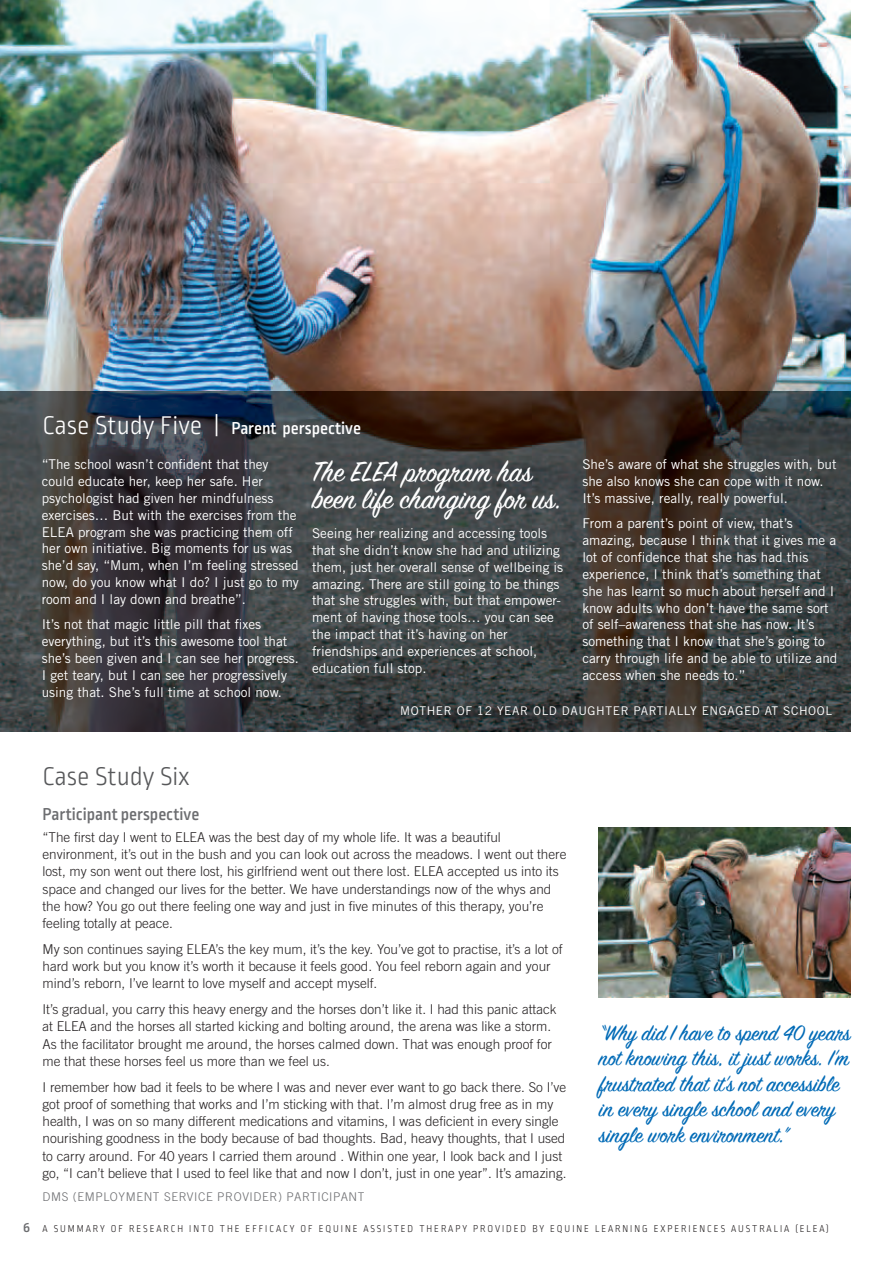
<style>
.page{position:relative;width:893px;height:1263px;background:#fff}
.page>*{position:absolute;margin:0;border:0;box-sizing:border-box;transform-origin:0 0}
.t1{font:31.5px/27px "Sign Painter House Script";color:#fff}
.t2{font:300 27px "Ropa Sans Pro";color:#57585a}
.t3{font:24px/25.5px "Sign Painter House Script";color:#016ab6}
.t4{font:500 18px "Ropa Sans Pro";color:#fff}
.t5{font:500 18px "Ropa Sans Pro";color:#6c6d70}
.t6{font:300 13.5px/17.2px "Trade Gothic";color:#231f20}
.t7{font:13.5px/16.8px "Trade Gothic";color:#fff}
.t8{font:12px "Trade Gothic";letter-spacing:.05em;color:#fff}
.t9{font:300 12px "Trade Gothic";letter-spacing:.05em;color:#6c6d70}
.t10{font:300 10.5px "Ropa Sans Pro";letter-spacing:.195em;color:#231f20;scale:.95 1}
.s1{font-weight:300;font-size:27px}
.s2{font-weight:500;font-size:15px;color:#6c6d70}
</style>
<div class="page">
<img style="left:0;top:0;width:850px;height:391px">
<img style="left:0;top:391px;width:850px;height:340px">
<img style="left:599px;top:827px;width:251px;height:170px">
<h3 class="t4" style="left:43px;top:422px;width:320px"><span class="s1">Case Study Five |</span> Parent perspective</h3>
<p class="t7" style="left:42px;top:457px;width:259px">“The school wasn’t confident that they could educate her, keep her safe. Her psychologist had given her mindfulness exercises… But with the exercises from the ELEA program she was practicing them off her own initiative. Big moments for us was she’d say, “Mum, when I’m feeling stressed now, do you know what I do? I just go to my room and I lay down and breathe”.</p>
<p class="t7" style="left:42px;top:617px;width:259px">It’s not that magic little pill that fixes everything, but it’s this awesome tool that she’s been given and I can see her progress.<br>I get teary, but I can see her progressively using that. She’s full time at school now.</p>
<h1 class="t1" style="left:312px;top:464px;width:251px">The ELEA program has been life changing for us.</h1>
<p class="t7" style="left:312px;top:526px;width:253px">Seeing her realizing and accessing tools that she didn’t know she had and utilizing them, just her overall sense of wellbeing is amazing. There are still going to be things that she struggles with, but that empower&shy;ment of having those tools… you can see the impact that it’s having on her friendships and experiences at school, education full stop.</p>
<p class="t7" style="left:582px;top:457px;width:256px">She’s aware of what she struggles with, but she also knows she can cope with it now.<br>It’s massive, really, really powerful.</p>
<p class="t7" style="left:582px;top:516px;width:256px">From a parent’s point of view, that’s amazing, because I think that it gives me a lot of confidence that she has had this experience, I think that’s something that she has learnt so much about herself and I know adults who don’t have the same sort of self–awareness that she has now. It’s something that I know that she’s going to carry through life and be able to utilize and access when she needs to.”</p>
<h2 class="t2" style="left:43px;top:766px;width:148px">Case Study Six</h2>
<p class="t8" style="left:400px;top:706px;width:433px">MOTHER OF 12 YEAR OLD DAUGHTER PARTIALLY ENGAGED AT SCHOOL</p>
<h3 class="t5" style="left:43px;top:808px;width:158px">Participant perspective</h3>
<p class="t6" style="left:43px;top:829px;width:525px">“The first day I went to ELEA was the best day of my whole life. It was a beautiful environment, it’s out in the bush and you can look out across the meadows. I went out there lost, my son went out there lost, his girlfriend went out there lost. ELEA accepted us into its space and changed our lives for the better. We have understandings now of the whys and the how? You go out there feeling one way and just in five minutes of this therapy, you’re feeling totally at peace.</p>
<p class="t6" style="left:43px;top:941px;width:522px">My son continues saying ELEA’s the key mum, it’s the key. You’ve got to practise, it’s a lot of hard work but you know it’s worth it because it feels good. You feel reborn again and your mind’s reborn, I’ve learnt to love myself and accept myself.</p>
<p class="t6" style="left:43px;top:1002px;width:516px">It’s gradual, you carry this heavy energy and the horses don’t like it. I had this panic attack at ELEA and the horses all started kicking and bolting around, the arena was like a storm.<br>As the facilitator brought me around, the horses calmed down. That was enough proof for me that these horses feel us more than we feel us.</p>
<p class="t6" style="left:43px;top:1079px;width:525px">I remember how bad it feels to be where I was and never ever want to go back there. So I’ve got proof of something that works and I’m sticking with that. I’m almost drug free as in my health, I was on so many different medications and vitamins, I was deficient in every single nourishing goodness in the body because of bad thoughts. Bad, heavy thoughts, that I used to carry around. For 40 years I carried them around . Within one year, I look back and I just go, “I can’t believe that I used to feel like that and now I don’t, just in one year”. It’s amazing.</p>
<p class="t9" style="left:43px;top:1193px;width:324px">DMS (EMPLOYMENT SERVICE PROVIDER) PARTICIPANT</p>
<h3 class="t3" style="left:599px;top:1024px;width:253px">“Why did I have to spend 40 years not knowing this, it just works. I’m frustrated that it’s not accessible in every single school and every single work environment.”</h3>
<p class="t10" style="left:23px;top:1225px;width:850px"><span class="s2">6</span> A SUMMARY OF RESEARCH INTO THE EFFICACY OF EQUINE ASSISTED THERAPY PROVIDED BY EQUINE LEARNING EXPERIENCES AUSTRALIA (ELEA)</p>
</div>
